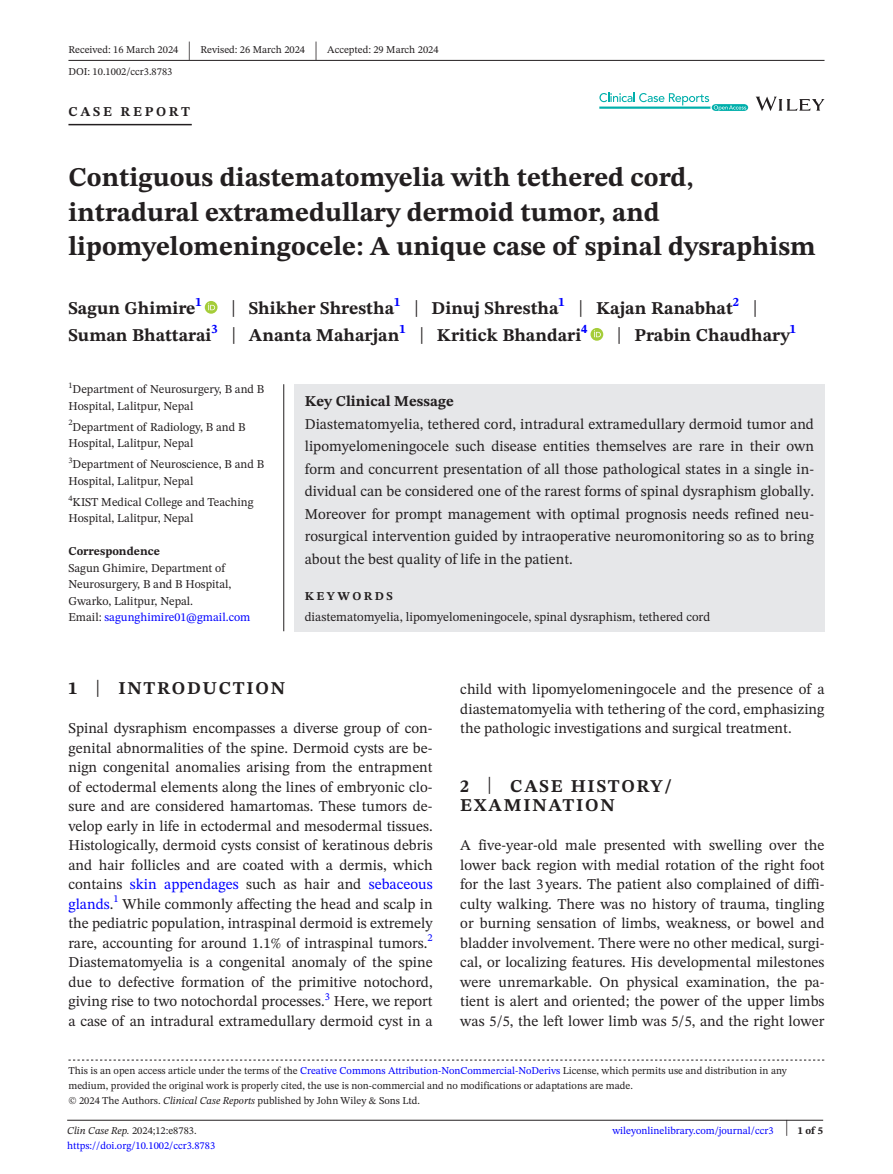
<style>
.page{position:relative;width:893px;height:1174px;background:#fff}
.page>*{position:absolute;margin:0;border:0;box-sizing:border-box;transform-origin:0 0}
.t1{font:700 27px/34.5px "STIX Two Text";color:#231f20}
.t2{font:25.65px "STIX Two Text";color:#231f20;scale:.49 1}
.t3{font:700 18px/27px "STIX Two Text";color:#231f20}
.t4{font:700 18px/19.5px "STIX Two Text";letter-spacing:.1em;color:#231f20}
.t5{font:15px/19.5px "STIX Two Text";color:#231f20;text-align:justify}
.t6{font:700 15px "STIX Two Text";color:#231f20}
.t7{font:700 13.5px "STIX Two Text";letter-spacing:.2em;color:#231f20}
.t8{font:12.75px "STIX Two Text";color:#231f20}
.t9{font:12px/16.5px "STIX Two Text";color:#231f20}
.t10{font:700 12px "STIX Two Text";color:#231f20}
.t11{font:700 12px "STIX Two Text";letter-spacing:.2em;color:#231f20}
.t12{font:10.5px/15px "STIX Two Text";color:#231f20}
.t13{font:10.5px "STIX Two Text";color:#00f}
.t14{font:700 10.5px "STIX Two Text";color:#231f20}
.s1{font-weight:400;font-size:23.4px}
.s2{color:#00f}
.s3{font-weight:400;font-size:23.7px}
.s4{font-style:italic}
.s5{font-weight:400;font-size:22.2px}
</style>
<div class="page">
<hr style="left:67px;top:1119px;width:756px;height:1px;background:#231f20">
<svg style="left:756px;top:97px;width:68px;height:14px"></svg>
<svg style="left:599px;top:93px;width:149px;height:18px"></svg>
<hr style="left:68px;top:60px;width:756px;height:1px;background:#231f20">
<hr style="left:68px;top:124px;width:124px;height:1px;background:#231f20">
<svg style="left:205px;top:301px;width:13px;height:13px"></svg>
<svg style="left:208px;top:303px;width:7px;height:7px"></svg>
<svg style="left:590px;top:328px;width:13px;height:13px"></svg>
<svg style="left:594px;top:330px;width:7px;height:7px"></svg>
<svg style="left:68px;top:1059px;width:756px;height:1px"></svg>
<div style="left:294px;top:384px;width:530px;height:247px;background:#e6e7e9"></div>
<hr style="left:283px;top:384px;width:1px;height:247px;background:#231f20">
<p class="t12" style="left:68px;top:42px;width:111px">Received: 16 March 2024</p>
<h2 class="t2" style="left:188px;top:32px;width:8px">|</h2>
<p class="t12" style="left:201px;top:42px;width:106px">Revised: 26 March 2024</p>
<h2 class="t2" style="left:315px;top:32px;width:8px">|</h2>
<p class="t12" style="left:327px;top:42px;width:113px">Accepted: 29 March 2024</p>
<p class="t12" style="left:68px;top:64px;width:105px">DOI: 10.1002/ccr3.8783</p>
<p class="t7" style="left:68px;top:101px;width:123px">CASE REPORT</p>
<h1 class="t1" style="left:68px;top:161px;width:749px">Contiguous diastematomyelia with tethered cord, intradural extramedullary dermoid tumor, and lipomyelomeningocele: A unique case of spinal dysraphism</h1>
<p class="t3" style="left:68px;top:295px;width:135px">Sagun Ghimire<sup>1</sup></p>
<p class="t3" style="left:68px;top:295px;width:691px;text-indent:163px"><span class="s1">|</span> Shikher Shrestha<sup>1</sup> <span class="s1">|</span> Dinuj Shrestha<sup>1</sup> <span class="s1">|</span> Kajan Ranabhat<sup>2</sup> <span class="s1">|<br></span>Suman Bhattarai<sup>3</sup> <span class="s1">|</span> Ananta Maharjan<sup>1</sup> <span class="s1">|</span> Kritick Bhandari<sup>4</sup></p>
<p class="t3" style="left:617px;top:322px;width:181px"><span class="s1">|</span> Prabin Chaudhary<sup>1</sup></p>
<p class="t9" style="left:68px;top:381px;width:197px"><sup>1</sup>Department of Neurosurgery, B and B<br>Hospital, Lalitpur, Nepal</p>
<p class="t9" style="left:68px;top:418px;width:178px"><sup>2</sup>Department of Radiology, B and B<br>Hospital, Lalitpur, Nepal</p>
<p class="t9" style="left:68px;top:456px;width:197px"><sup>3</sup>Department of Neuroscience, B and B<br>Hospital, Lalitpur, Nepal</p>
<p class="t9" style="left:68px;top:493px;width:187px"><sup>4</sup>KIST Medical College and Teaching<br>Hospital, Lalitpur, Nepal</p>
<p class="t10" style="left:68px;top:543px;width:93px">Correspondence</p>
<p class="t9" style="left:68px;top:559px;width:183px">Sagun Ghimire, Department of<br>Neurosurgery, B and B Hospital,<br>Gwarko, Lalitpur, Nepal.<br>Email: <span class="s2">sagunghimire01@gmail.com</span></p>
<p class="t6" style="left:305px;top:390px;width:150px">Key Clinical Message</p>
<p class="t5" style="left:305px;top:412px;width:511px;line-height:22.5px">Diastematomyelia, tethered cord, intradural extramedullary dermoid tumor and lipomyelomeningocele such disease entities themselves are rare in their own form and concurrent presentation of all those pathological states in a single in&shy;dividual can be considered one of the rarest forms of spinal dysraphism globally.<br>Moreover for prompt management with optimal prognosis needs refined neu&shy;rosurgical intervention guided by intraoperative neuromonitoring so as to bring about the best quality of life in the patient.</p>
<p class="t11" style="left:305px;top:587px;width:90px">KEYWORDS</p>
<p class="t8" style="left:305px;top:607px;width:407px">diastematomyelia, lipomyelomeningocele, spinal dysraphism, tethered cord</p>
<p class="t4" style="left:68px;top:679px;width:218px">1 <span class="s3">|</span> INTRODUCTION</p>
<p class="t5" style="left:68px;top:718px;width:366px">Spinal dysraphism encompasses a diverse group of con&shy;genital abnormalities of the spine. Dermoid cysts are be&shy;nign congenital anomalies arising from the entrapment of ectodermal elements along the lines of embryonic clo&shy;sure and are considered hamartomas. These tumors de&shy;velop early in life in ectodermal and mesodermal tissues.<br>Histologically, dermoid cysts consist of keratinous debris and hair follicles and are coated with a dermis, which contains <span class="s2">skin appendages</span> such as hair and <span class="s2">sebaceous glands</span>.</p>
<p class="t13" style="left:113px;top:891px;width:7px">1</p>
<p class="t5" style="left:68px;top:894px;width:366px;text-indent:54px">While commonly affecting the head and scalp in the pediatric population, intraspinal dermoid is extremely rare, accounting for around 1.1% of intraspinal tumors.</p>
<p class="t13" style="left:427px;top:930px;width:7px">2</p>
<p class="t5" style="left:68px;top:952px;width:366px">Diastematomyelia is a congenital anomaly of the spine due to defective formation of the primitive notochord, giving rise to two notochordal processes.</p>
<p class="t13" style="left:325px;top:988px;width:7px">3</p>
<p class="t5" style="left:68px;top:991px;width:366px;text-align:right">Here, we report<br>a case of an intradural extramedullary dermoid cyst in a</p>
<p class="t5" style="left:460px;top:679px;width:366px">child with lipomyelomeningocele and the presence of a diastematomyelia with tethering of the cord, emphasizing the pathologic investigations and surgical treatment.</p>
<p class="t4" style="left:460px;top:776px;width:213px">2 <span class="s3">|</span> CASE HISTORY/<br>EXAMINATION</p>
<p class="t5" style="left:460px;top:835px;width:366px">A five-year-old male presented with swelling over the lower back region with medial rotation of the right foot for the last 3 years. The patient also complained of diffi&shy;culty walking. There was no history of trauma, tingling or burning sensation of limbs, weakness, or bowel and bladder involvement. There were no other medical, surgi&shy;cal, or localizing features. His developmental milestones were unremarkable. On physical examination, the pa&shy;tient is alert and oriented; the power of the upper limbs was 5/5, the left lower limb was 5/5, and the right lower</p>
<p class="t12" style="left:68px;top:1063px;width:720px">This is an open access article under the terms of the <span class="s2">Creative Commons Attribution-NonCommercial-NoDerivs</span> License, which permits use and distribution in any medium, provided the original work is properly cited, the use is non-commercial and no modifications or adaptations are made.<br>© 2024 The Authors. <span class="s4">Clinical Case Reports</span> published by John Wiley &amp; Sons Ltd.</p>
<p class="t12" style="left:67px;top:1123px;width:131px"><span class="s4">Clin Case Rep.</span> 2024;12:e8783.</p>
<p class="t14" style="left:785px;top:1123px;width:39px"><span class="s5">|</span> 1 of 5</p>
<p class="t13" style="left:67px;top:1138px;width:150px">https://doi.org/10.1002/ccr3.8783</p>
<p class="t13" style="left:612px;top:1123px;width:163px">wileyonlinelibrary.com/journal/ccr3</p>
</div>
